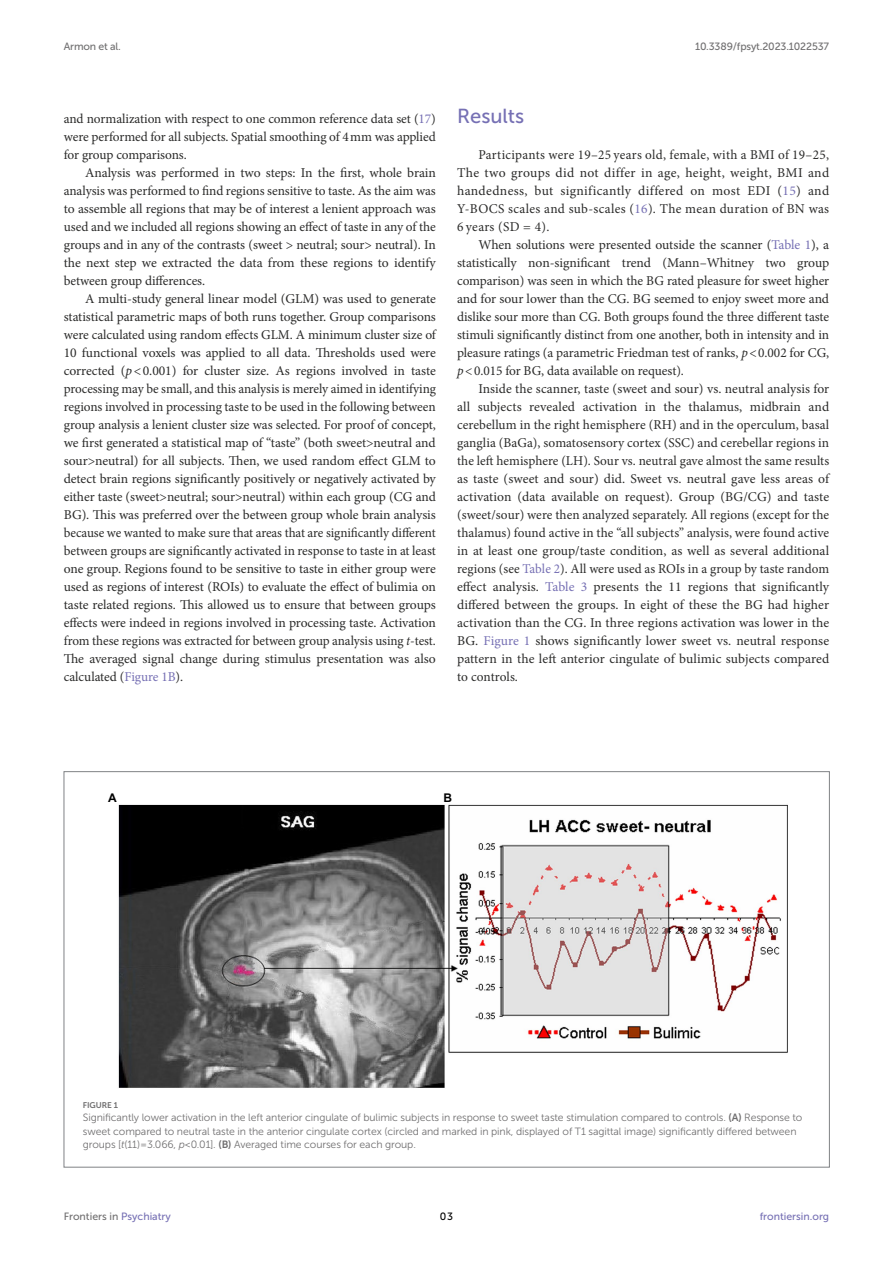
<style>
.page{position:relative;width:893px;height:1263px;background:#fff}
.page>*{position:absolute;margin:0;border:0;box-sizing:border-box;transform-origin:0 0}
.HEAD_1{font:20.25px "Museo Sans 500";color:#7670b4}
.TEXT{font:13.5px/18px "Minion Pro";letter-spacing:-.005em;color:#2b2b2a;text-align:justify}
.TEXT_FLUSH{font:13.5px/18px "Minion Pro";letter-spacing:.01em;color:#2b2b2a;text-align:justify}
.t1{font:700 12px "Arial";color:#000}
.FIG_LEG{font:10.5px/13.5px "Museo Sans 300";letter-spacing:-.01em;color:#706f70}
.t2{font:10.5px "Museo Sans 500";letter-spacing:-.015em;color:#706f70}
.t3{font:10.5px "Museo Sans 500";color:#7670b4}
.t4{font:10.5px "Museo Sans 500";color:#000}
.FIG_HD{font:8.25px "Museo Sans 700";letter-spacing:-.01em;color:#706f70}
.s1{color:#7670b4}
.s2{font-style:italic}
.s3{font-family:"Museo Sans 700"}
</style>
<div class="page">
<img style="left:118px;top:804px;width:670px;height:284px">
<p class="t2" style="left:64px;top:41px;width:58px">Armon et al.</p>
<p class="t2" style="left:695px;top:41px;width:136px">10.3389/fpsyt.2023.1022537</p>
<p class="TEXT_FLUSH" style="left:64px;top:110px;width:374px">and normalization with respect to one common reference data set (<span class="s1">17</span>) were performed for all subjects. Spatial smoothing of 4mm was applied for group comparisons.</p>
<p class="TEXT" style="left:64px;top:164px;width:374px;text-indent:21px">Analysis was performed in two steps: In the first, whole brain analysis was performed to find regions sensitive to taste. As the aim was to assemble all regions that may be of interest a lenient approach was used and we included all regions showing an effect of taste in any of the groups and in any of the contrasts (sweet &gt; neutral; sour&gt; neutral). In the next step we extracted the data from these regions to identify between group differences.</p>
<p class="TEXT" style="left:64px;top:290px;width:374px;text-indent:21px">A multi-study general linear model (GLM) was used to generate statistical parametric maps of both runs together. Group comparisons were calculated using random effects GLM. A minimum cluster size of 10 functional voxels was applied to all data. Thresholds used were corrected (<span class="s2">p</span>&lt;0.001) for cluster size. As regions involved in taste processing may be small, and this analysis is merely aimed in identifying regions involved in processing taste to be used in the following between group analysis a lenient cluster size was selected. For proof of concept, we first generated a statistical map of “taste” (both sweet&gt;neutral and sour&gt;neutral) for all subjects. Then, we used random effect GLM to detect brain regions significantly positively or negatively activated by either taste (sweet&gt;neutral; sour&gt;neutral) within each group (CG and BG). This was preferred over the between group whole brain analysis because we wanted to make sure that areas that are significantly different between groups are significantly activated in response to taste in at least one group. Regions found to be sensitive to taste in either group were used as regions of interest (ROIs) to evaluate the effect of bulimia on taste related regions. This allowed us to ensure that between groups effects were indeed in regions involved in processing taste. Activation from these regions was extracted for between group analysis using <span class="s2">t</span>-test.<br>The averaged signal change during stimulus presentation was also calculated (<span class="s1">Figure 1B</span>).</p>
<p class="HEAD_1" style="left:457px;top:105px;width:69px">Results</p>
<p class="TEXT_FLUSH" style="left:457px;top:146px;width:374px;text-indent:21px">Participants were 19–25 years old, female, with a BMI of 19–25, The two groups did not differ in age, height, weight, BMI and handedness, but significantly differed on most EDI (<span class="s1">15</span>) and Y-BOCS scales and sub-scales (<span class="s1">16</span>). The mean duration of BN was 6 years (SD = 4).</p>
<p class="TEXT" style="left:457px;top:236px;width:374px;text-indent:21px">When solutions were presented outside the scanner (<span class="s1">Table 1</span>), a statistically non-significant trend (Mann–Whitney two group comparison) was seen in which the BG rated pleasure for sweet higher and for sour lower than the CG. BG seemed to enjoy sweet more and dislike sour more than CG. Both groups found the three different taste stimuli significantly distinct from one another, both in intensity and in pleasure ratings (a parametric Friedman test of ranks, <span class="s2">p</span>&lt;0.002 for CG, <span class="s2">p</span>&lt;0.015 for BG, data available on request).</p>
<p class="TEXT" style="left:457px;top:380px;width:374px;text-indent:21px">Inside the scanner, taste (sweet and sour) vs. neutral analysis for all subjects revealed activation in the thalamus, midbrain and cerebellum in the right hemisphere (RH) and in the operculum, basal ganglia (BaGa), somatosensory cortex (SSC) and cerebellar regions in the left hemisphere (LH). Sour vs. neutral gave almost the same results as taste (sweet and sour) did. Sweet vs. neutral gave less areas of activation (data available on request). Group (BG/CG) and taste (sweet/sour) were then analyzed separately. All regions (except for the thalamus) found active in the “all subjects” analysis, were found active in at least one group/taste condition, as well as several additional regions (see <span class="s1">Table 2</span>). All were used as ROIs in a group by taste random effect analysis. <span class="s1">Table 3</span> presents the 11 regions that significantly differed between the groups. In eight of these the BG had higher activation than the CG. In three regions activation was lower in the BG. <span class="s1">Figure 1</span> shows significantly lower sweet vs. neutral response pattern in the left anterior cingulate of bulimic subjects compared to controls.</p>
<p class="t1" style="left:108px;top:789px;width:10px">A</p>
<p class="t1" style="left:444px;top:789px;width:10px">B</p>
<p class="FIG_HD" style="left:83px;top:1100px;width:37px">FIGURE 1</p>
<p class="FIG_LEG" style="left:83px;top:1111px;width:721px">Significantly lower activation in the left anterior cingulate of bulimic subjects in response to sweet taste stimulation compared to controls. <span class="s3">(A)</span> Response to sweet compared to neutral taste in the anterior cingulate cortex (circled and marked in pink, displayed of T1 sagittal image) significantly differed between groups [<span class="s2">t</span>(11)=3.066, <span class="s2">p</span> &lt; 0.01]. <span class="s3">(B)</span> Averaged time courses for each group.</p>
<p class="t2" style="left:64px;top:1211px;width:109px">Frontiers in <span class="s1">Psychiatry</span></p>
<p class="t4" style="left:440px;top:1211px;width:15px">03</p>
<p class="t3" style="left:760px;top:1211px;width:71px">frontiersin.org</p>
</div>
